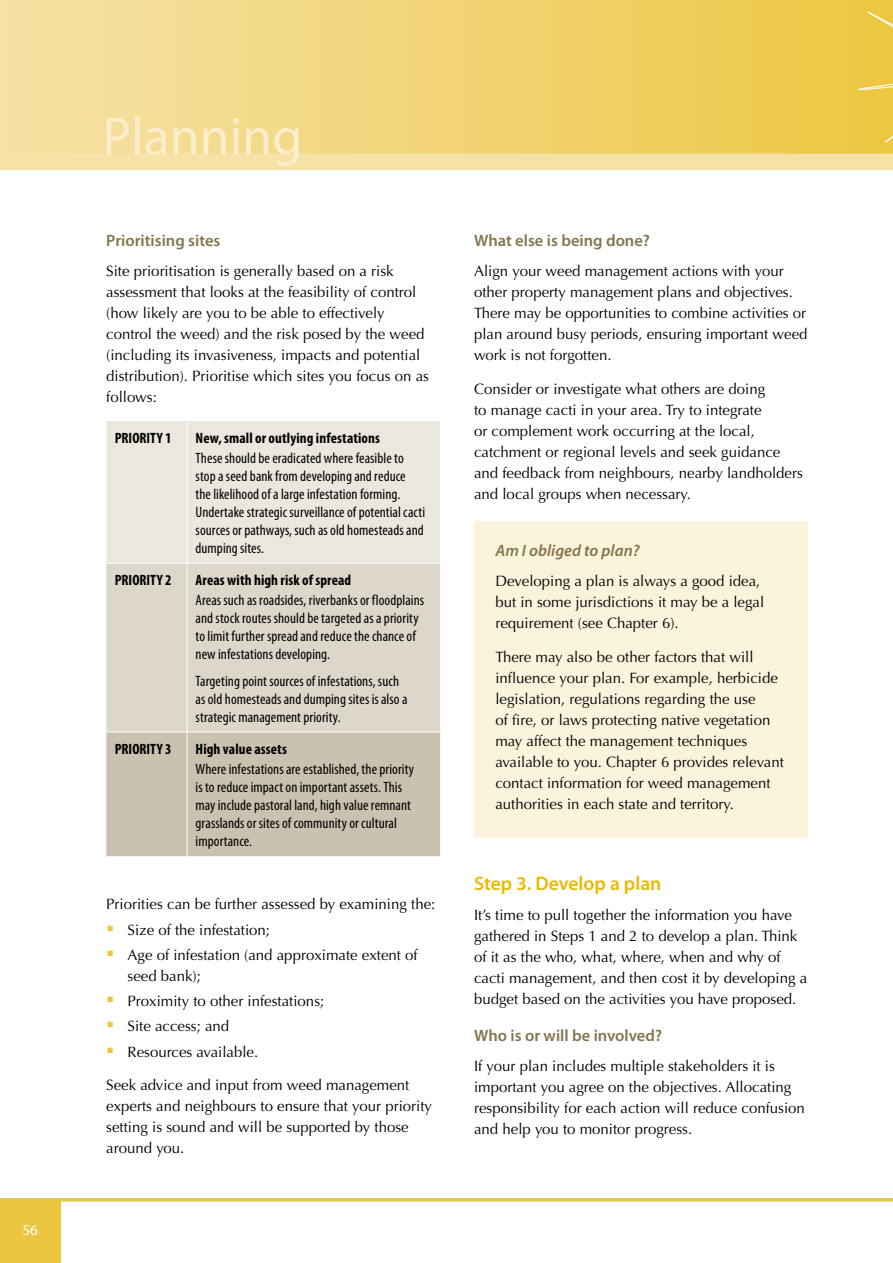
<style>
.page{position:relative;width:893px;height:1263px;background:#fff}
.page>*{position:absolute;margin:0;border:0;box-sizing:border-box;transform-origin:0 0}
.t1{font:54px "Myriad Pro";color:#faeecb}
.t2{font:600 19.5px "Myriad Pro";color:#eab900}
.t3{font:600 16.5px "Myriad Pro";color:#84754d}
.t4{font:italic 600 16.5px "Myriad Pro";color:#84754d}
.t5{font:15px/21px "Optima";color:#000}
.t6{font:condensed 15px/18px "Myriad Pro";letter-spacing:.005em;color:#000}
.t7{font:700 condensed 15px "Myriad Pro";letter-spacing:.005em;color:#000}
.t8{font:15px "Myriad Pro";color:#fff}
.s1{color:#ecc63e}
</style>
<div class="page">
<div style="left:0;top:1201px;width:60px;height:62px;background:#ecc63e"></div>
<hr style="left:0;top:1198px;width:893px;height:3px;background:#ecc63e">
<div style="left:0;top:0;width:893px;height:164px;background:linear-gradient(to right,#f6e2a8,#edc742)"></div>
<hr style="left:892px;top:0;width:1px;height:164px;background:#ecc63e">
<div style="left:474px;top:521px;width:334px;height:317px;background:#fbf3dc"></div>
<div style="left:0;top:154px;width:893px;height:16px;background:#f6e2a7"></div>
<div style="left:853px;top:12px;width:40px;height:132px;background:#edc741"></div>
<div style="left:106px;top:421px;width:334px;height:142px;background:#ebe7df"></div>
<div style="left:106px;top:564px;width:334px;height:168px;background:#ddd7cb"></div>
<div style="left:106px;top:733px;width:334px;height:123px;background:#cac1af"></div>
<hr style="left:187px;top:421px;width:1px;height:142px;background:#fff">
<hr style="left:187px;top:564px;width:1px;height:168px;background:#fff">
<hr style="left:187px;top:732px;width:1px;height:124px;background:#fff">
<p class="t8" style="left:22px;top:1220px;width:17px">56</p>
<h1 class="t1" style="left:102px;top:103px;width:201px">Planning</h1>
<p class="t3" style="left:106px;top:230px;width:116px">Prioritising sites</p>
<p class="t5" style="left:106px;top:261px;width:324px">Site prioritisation is generally based on a risk assessment that looks at the feasibility of control (how likely are you to be able to effectively control the weed) and the risk posed by the weed (including its invasiveness, impacts and potential distribution). Prioritise which sites you focus on as follows:</p>
<p class="t7" style="left:115px;top:428px;width:58px">PRIORITY 1</p>
<p class="t7" style="left:196px;top:428px;width:186px">New, small or outlying infestations</p>
<p class="t6" style="left:196px;top:449px;width:231px">These should be eradicated where feasible to stop a seed bank from developing and reduce<br>the likelihood of a large infestation forming.<br>Undertake strategic surveillance of potential cacti sources or pathways, such as old homesteads and dumping sites.</p>
<p class="t7" style="left:115px;top:571px;width:58px">PRIORITY 2</p>
<p class="t7" style="left:196px;top:571px;width:157px">Areas with high risk of spread</p>
<p class="t6" style="left:196px;top:591px;width:230px">Areas such as roadsides, riverbanks or floodplains and stock routes should be targeted as a priority to limit further spread and reduce the chance of new infestations developing.</p>
<p class="t6" style="left:196px;top:672px;width:213px">Targeting point sources of infestations, such as old homesteads and dumping sites is also a strategic management priority.</p>
<p class="t7" style="left:115px;top:739px;width:58px">PRIORITY 3</p>
<p class="t7" style="left:196px;top:739px;width:93px">High value assets</p>
<p class="t6" style="left:196px;top:760px;width:220px">Where infestations are established, the priority is to reduce impact on important assets. This may include pastoral land, high value remnant grasslands or sites of community or cultural importance.</p>
<p class="t5" style="left:106px;top:894px;width:331px">Priorities can be further assessed by examining the:</p>
<p class="t5" style="left:106px;top:919px;width:165px"><span class="s1">▪</span> Size of the infestation;</p>
<p class="t5" style="left:128px;top:944px;width:292px;text-indent:-21px"><span class="s1">▪</span> Age of infestation (and approximate extent of seed bank);</p>
<p class="t5" style="left:106px;top:991px;width:220px"><span class="s1">▪</span> Proximity to other infestations;</p>
<p class="t5" style="left:106px;top:1016px;width:124px"><span class="s1">▪</span> Site access; and</p>
<p class="t5" style="left:106px;top:1041px;width:153px"><span class="s1">▪</span> Resources available.</p>
<p class="t5" style="left:106px;top:1075px;width:327px">Seek advice and input from weed management experts and neighbours to ensure that your priority setting is sound and will be supported by those around you.</p>
<p class="t3" style="left:474px;top:230px;width:177px">What else is being done?</p>
<p class="t5" style="left:474px;top:261px;width:335px">Align your weed management actions with your other property management plans and objectives.<br>There may be opportunities to combine activities or plan around busy periods, ensuring important weed work is not forgotten.</p>
<p class="t5" style="left:474px;top:379px;width:330px">Consider or investigate what others are doing<br>to manage cacti in your area. Try to integrate<br>or complement work occurring at the local, catchment or regional levels and seek guidance and feedback from neighbours, nearby landholders and local groups when necessary.</p>
<p class="t4" style="left:495px;top:540px;width:146px">Am I obliged to plan?</p>
<p class="t5" style="left:495px;top:570px;width:270px">Developing a plan is always a good idea, but in some jurisdictions it may be a legal requirement (see Chapter 6).</p>
<p class="t5" style="left:495px;top:646px;width:290px">There may also be other factors that will influence your plan. For example, herbicide legislation, regulations regarding the use<br>of fire, or laws protecting native vegetation may affect the management techniques available to you. Chapter 6 provides relevant contact information for weed management authorities in each state and territory.</p>
<h2 class="t2" style="left:474px;top:871px;width:189px">Step 3. Develop a plan</h2>
<p class="t5" style="left:474px;top:904px;width:335px">It’s time to pull together the information you have gathered in Steps 1 and 2 to develop a plan. Think of it as the who, what, where, when and why of cacti management, and then cost it by developing a budget based on the activities you have proposed.</p>
<p class="t3" style="left:474px;top:1024px;width:190px">Who is or will be involved?</p>
<p class="t5" style="left:474px;top:1055px;width:332px">If your plan includes multiple stakeholders it is important you agree on the objectives. Allocating responsibility for each action will reduce confusion and help you to monitor progress.</p>
</div>
